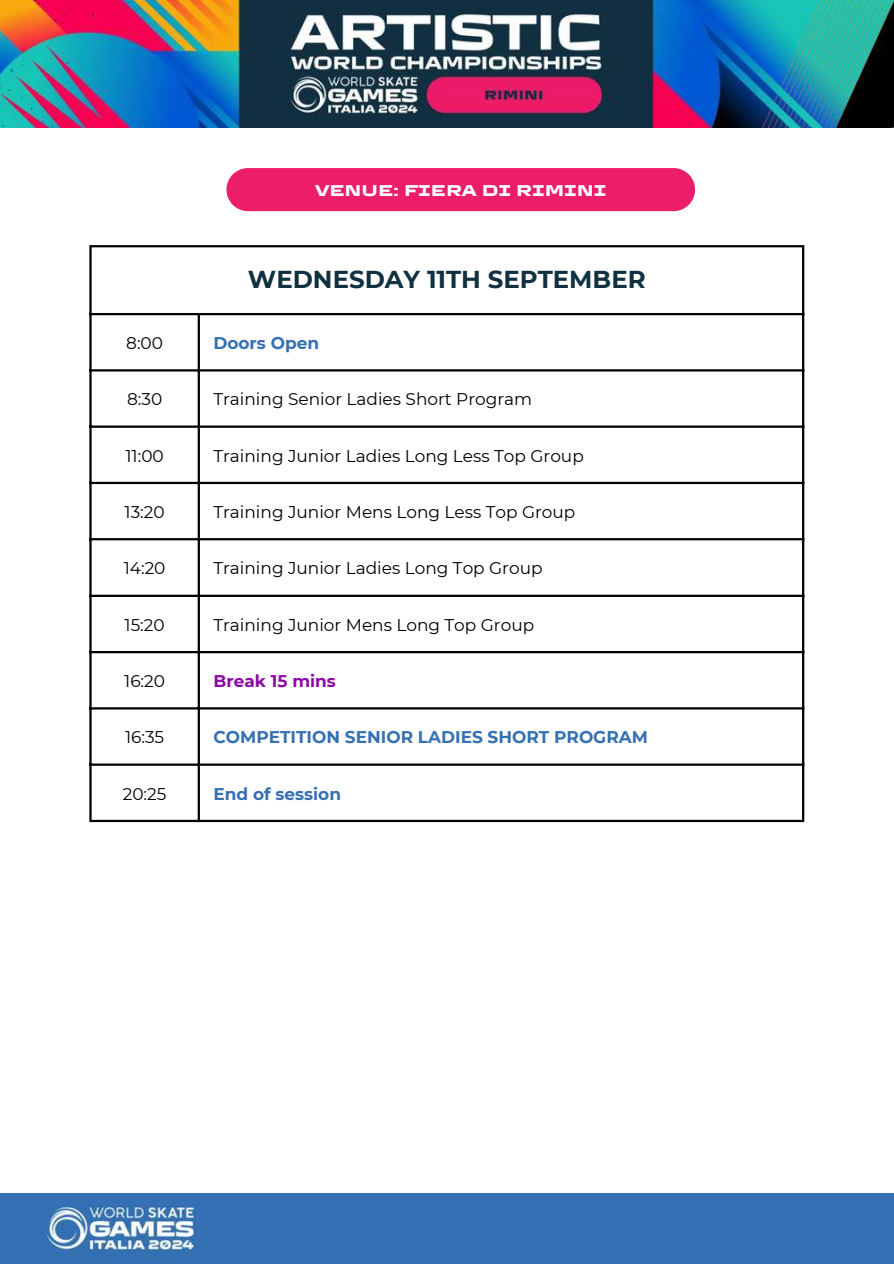
<style>
.page{position:relative;width:894px;height:1264px;background:#fff}
.page>*{position:absolute;margin:0;border:0;box-sizing:border-box;transform-origin:0 0}
.t1{font:700 24.45px "Montserrat";color:#113141}
.t2{font:16.95px "Montserrat";color:#000}
.t3{font:700 16.95px "Montserrat";color:#3470b2}
.t4{font:700 16.95px "Montserrat";color:#8c0aa6}
.t5{font:700 15.9px "TT Autonomous";color:#fff}
</style>
<div class="page">
<img style="left:0;top:0;width:893px;height:127px">
<svg style="left:92px;top:247px;width:709px;height:572px"></svg>
<hr style="left:89px;top:247px;width:3px;height:572px;background:#000">
<hr style="left:198px;top:315px;width:2px;height:504px;background:#000">
<hr style="left:801px;top:247px;width:3px;height:572px;background:#000">
<hr style="left:89px;top:245px;width:715px;height:2px;background:#000">
<hr style="left:89px;top:313px;width:715px;height:2px;background:#000">
<hr style="left:89px;top:369px;width:715px;height:2px;background:#000">
<hr style="left:89px;top:425px;width:715px;height:3px;background:#000">
<hr style="left:89px;top:482px;width:715px;height:2px;background:#000">
<hr style="left:89px;top:538px;width:715px;height:2px;background:#000">
<hr style="left:89px;top:594px;width:715px;height:3px;background:#000">
<hr style="left:89px;top:651px;width:715px;height:2px;background:#000">
<hr style="left:89px;top:707px;width:715px;height:2px;background:#000">
<hr style="left:89px;top:763px;width:715px;height:2px;background:#000">
<hr style="left:89px;top:819px;width:715px;height:3px;background:#000">
<img style="left:0;top:1193px;width:893px;height:69px">
<div style="left:226px;top:168px;width:469px;height:43px;background:#ec1d69"></div>
<p class="t5" style="left:315px;top:179px;width:293px">VENUE: FIERA DI RIMINI</p>
<h1 class="t1" style="left:248px;top:264px;width:399px">WEDNESDAY 11TH SEPTEMBER</h1>
<p class="t2" style="left:126px;top:332px;width:38px">8:00</p>
<p class="t3" style="left:213px;top:332px;width:107px">Doors Open</p>
<p class="t2" style="left:127px;top:389px;width:37px">8:30</p>
<p class="t2" style="left:213px;top:389px;width:320px">Training Senior Ladies Short Program</p>
<p class="t2" style="left:125px;top:445px;width:40px">11:00</p>
<p class="t2" style="left:213px;top:445px;width:372px">Training Junior Ladies Long Less Top Group</p>
<p class="t2" style="left:124px;top:501px;width:42px">13:20</p>
<p class="t2" style="left:213px;top:501px;width:363px">Training Junior Mens Long Less Top Group</p>
<p class="t2" style="left:124px;top:557px;width:43px">14:20</p>
<p class="t2" style="left:213px;top:557px;width:330px">Training Junior Ladies Long Top Group</p>
<p class="t2" style="left:124px;top:614px;width:42px">15:20</p>
<p class="t2" style="left:213px;top:614px;width:322px">Training Junior Mens Long Top Group</p>
<p class="t2" style="left:124px;top:670px;width:42px">16:20</p>
<p class="t4" style="left:213px;top:670px;width:124px">Break 15 mins</p>
<p class="t2" style="left:125px;top:727px;width:41px">16:35</p>
<p class="t3" style="left:213px;top:727px;width:436px">COMPETITION SENIOR LADIES SHORT PROGRAM</p>
<p class="t2" style="left:123px;top:783px;width:45px">20:25</p>
<p class="t3" style="left:213px;top:783px;width:129px">End of session</p>
</div>
